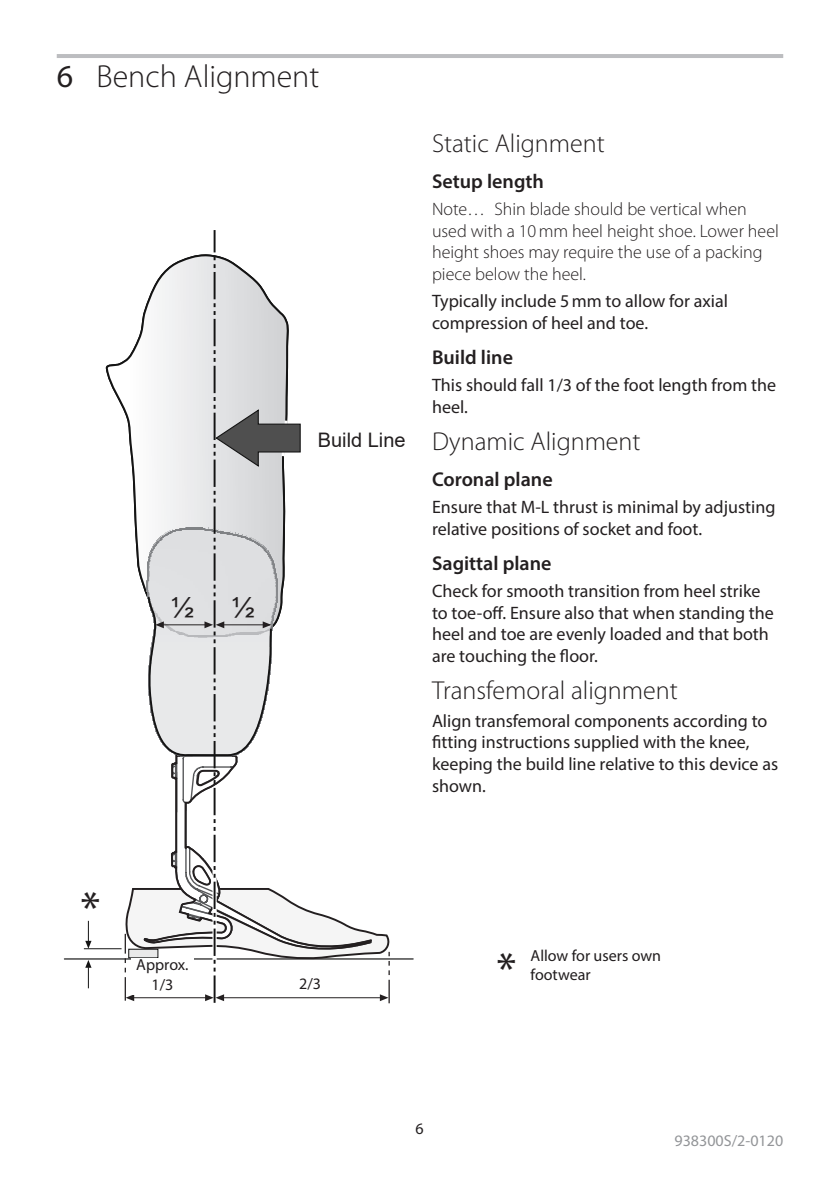
<style>
.page{position:relative;width:840px;height:1191px;background:#fff}
.page>*{position:absolute;margin:0;border:0;box-sizing:border-box;transform-origin:0 0}
.MG-Body_Text_L__10pt{font:48px "Myriad Pro";color:#231f20}
.MG-Head1{font:300 32px "Myriad Pro";color:#231f20}
.t1{font:27.4px "Arial";color:#231f20}
.MG-Head3_No_number{font:300 26px "Myriad Pro";color:#231f20}
.MG-10pt_SemiBold_Hea{font:600 20px "Myriad Pro";color:#231f20}
._10pt_text{font:20px "Arial";color:#231f20}
.MG-Body_Text_L_9pt{font:18px/21.6px "Myriad Pro";color:#231f20}
.MG-Note__No_Indent{font:300 18px/21.6px "Myriad Pro";color:#231f20}
.MG-Label_L{font:16px "Myriad Pro";color:#211d1e}
.t2{font:16px "Myriad Pro";color:#939598}
.MG-Label_C{font:16px "Myriad Pro";letter-spacing:-.005em;color:#211d1e}
.t3{font:16px "Myriad Pro";color:#231f20}
.s1{font-weight:400}
</style>
<div class="page">
<hr style="left:84px;top:948px;width:37px;height:1px;background:#141414">
<svg style="left:85px;top:920px;width:6px;height:28px"></svg>
<svg style="left:85px;top:960px;width:6px;height:28px"></svg>
<hr style="left:64px;top:958px;width:349px;height:1px;background:#383838">
<svg style="left:124px;top:230px;width:265px;height:773px"></svg>
<hr style="left:57px;top:54px;width:725px;height:4px;background:#bcbdc0">
<div style="left:295px;top:977px;width:30px;height:17px;background:#fff"></div>
<div style="left:131px;top:958px;width:62px;height:36px;background:#fff"></div>
<h1 class="MG-Head1" style="left:57px;top:57px;width:264px"><span class="s1">6</span> Bench Alignment</h1>
<p class="t1" style="left:171px;top:590px;width:24px">½</p>
<p class="t1" style="left:231px;top:590px;width:24px">½</p>
<p class="_10pt_text" style="left:317px;top:426px;width:89px">Build Line</p>
<h1 class="MG-Head3_No_number" style="left:432px;top:128px;width:174px">Static Alignment</h1>
<p class="MG-10pt_SemiBold_Hea" style="left:432px;top:168px;width:113px">Setup length</p>
<h1 class="MG-Note__No_Indent" style="left:432px;top:198px;width:348px">Note… Shin blade should be vertical when used with a 10mm heel height shoe. Lower heel height shoes may require the use of a packing piece below the heel.</h1>
<p class="MG-Body_Text_L_9pt" style="left:432px;top:290px;width:297px">Typically include 5mm to allow for axial compression of heel and toe.</p>
<p class="MG-10pt_SemiBold_Hea" style="left:432px;top:345px;width:82px">Build line</p>
<p class="MG-Body_Text_L_9pt" style="left:432px;top:374px;width:345px">This should fall 1/3 of the foot length from the heel.</p>
<h1 class="MG-Head3_No_number" style="left:432px;top:426px;width:210px">Dynamic Alignment</h1>
<p class="MG-10pt_SemiBold_Hea" style="left:432px;top:466px;width:122px">Coronal plane</p>
<p class="MG-Body_Text_L_9pt" style="left:432px;top:496px;width:345px">Ensure that M-L thrust is minimal by adjusting relative positions of socket and foot.</p>
<p class="MG-10pt_SemiBold_Hea" style="left:432px;top:550px;width:121px">Sagittal plane</p>
<p class="MG-Body_Text_L_9pt" style="left:432px;top:580px;width:343px">Check for smooth transition from heel strike to toe-off. Ensure also that when standing the heel and toe are evenly loaded and that both are touching the floor.</p>
<h1 class="MG-Head3_No_number" style="left:432px;top:675px;width:247px">Transfemoral alignment</h1>
<p class="MG-Body_Text_L_9pt" style="left:432px;top:709px;width:347px">Align transfemoral components according to fitting instructions supplied with the knee, keeping the build line relative to this device as shown.</p>
<p class="MG-Body_Text_L__10pt" style="left:81px;top:879px;width:21px">*</p>
<p class="MG-Label_C" style="left:136px;top:955px;width:54px">Approx.</p>
<p class="MG-Label_C" style="left:151px;top:974px;width:23px">1/3</p>
<p class="MG-Label_C" style="left:299px;top:974px;width:23px">2/3</p>
<p class="MG-Body_Text_L__10pt" style="left:496px;top:940px;width:21px">*</p>
<p class="MG-Label_L" style="left:530px;top:945px;width:132px">Allow for users own</p>
<p class="MG-Label_L" style="left:530px;top:964px;width:62px">footwear</p>
<p class="t3" style="left:415px;top:1118px;width:10px">6</p>
<p class="t2" style="left:674px;top:1131px;width:110px">938300S/2-0120</p>
</div>
